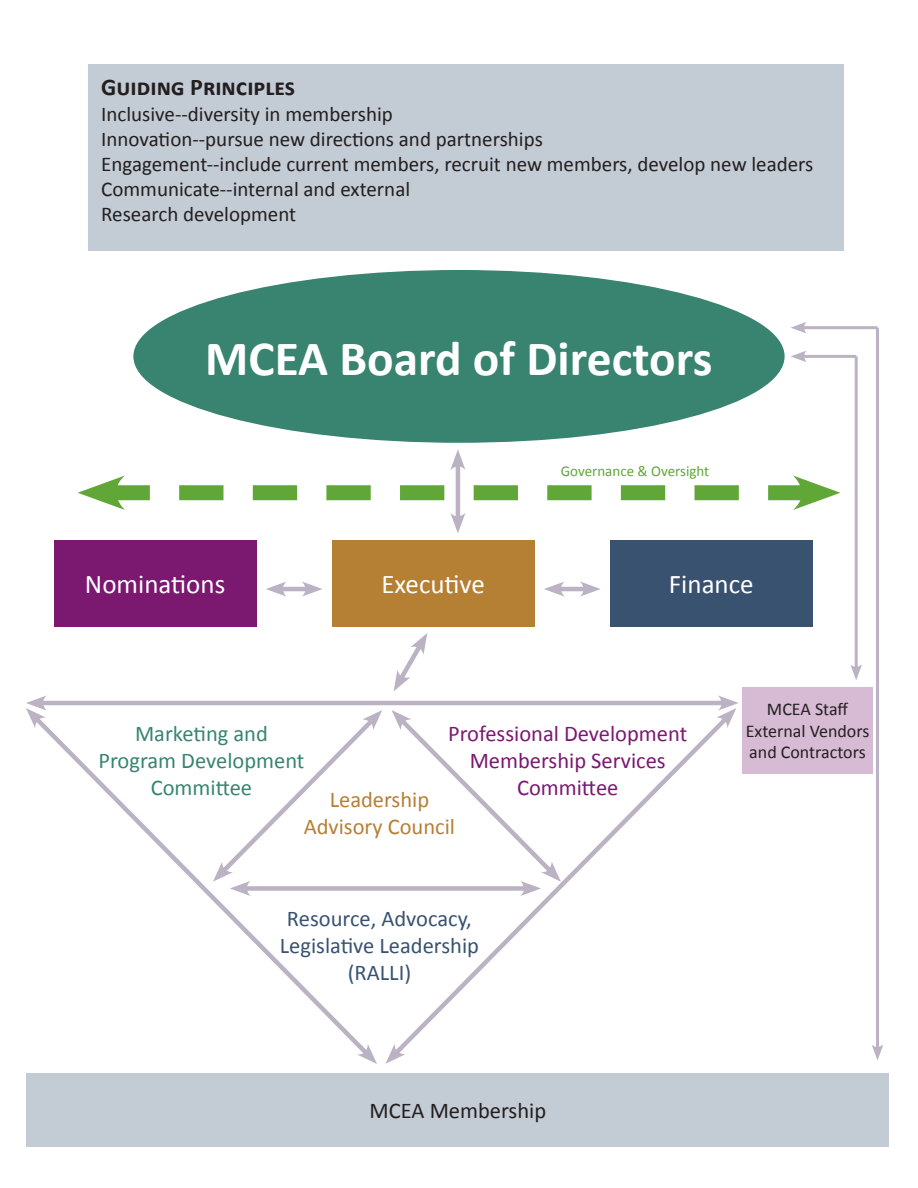
<style>
.page{position:relative;width:918px;height:1188px;background:#fff}
.page>*{position:absolute;margin:0;border:0;box-sizing:border-box;transform-origin:0 0}
.t1{font:700 49.5px "Calibri";color:#fff}
.t2{font:27px "Calibri";color:#fff}
.t3{font:700 24px "Calibri";color:#231f20}
.t4{font:22.5px "Calibri";color:#7b1870}
.t5{font:22.5px/27px "Calibri";color:#385270;text-align:center}
.t6{font:22.5px/27px "Calibri";color:#388470;text-align:center}
.t7{font:22.5px/27px "Calibri";color:#b57f34;text-align:center}
.t8{font:22.5px "Calibri";color:#231f20}
.t9{font:21px "Calibri";color:#231f20}
.t10{font:18px "Calibri";color:#231f20}
.t11{font:15px "Calibri";color:#60a737}
</style>
<div class="page">
<div style="left:88px;top:64px;width:756px;height:187px;background:#c3cbd4"></div>
<div style="left:133px;top:270px;width:652px;height:173px;background:#388470;border-radius:50%"></div>
<div style="left:54px;top:540px;width:202px;height:86px;background:#7b1870"></div>
<div style="left:332px;top:540px;width:202px;height:86px;background:#b57f34"></div>
<div style="left:610px;top:540px;width:202px;height:86px;background:#385270"></div>
<hr style="left:278px;top:587px;width:32px;height:4px;background:#bbb3c4">
<svg style="left:266px;top:581px;width:21px;height:16px"></svg>
<svg style="left:302px;top:581px;width:20px;height:16px"></svg>
<hr style="left:556px;top:587px;width:32px;height:4px;background:#bbb3c4">
<svg style="left:544px;top:582px;width:21px;height:15px"></svg>
<svg style="left:580px;top:581px;width:20px;height:16px"></svg>
<hr style="left:38px;top:701px;width:688px;height:4px;background:#bbb3c4">
<svg style="left:42px;top:726px;width:318px;height:321px"></svg>
<svg style="left:26px;top:695px;width:21px;height:33px"></svg>
<svg style="left:357px;top:1044px;width:20px;height:20px"></svg>
<svg style="left:402px;top:726px;width:318px;height:321px"></svg>
<svg style="left:385px;top:1044px;width:20px;height:20px"></svg>
<svg style="left:716px;top:695px;width:22px;height:33px"></svg>
<div style="left:242px;top:886px;width:287px;height:5px;background:#bbb3c4"></div>
<svg style="left:213px;top:710px;width:169px;height:186px"></svg>
<svg style="left:392px;top:710px;width:169px;height:186px"></svg>
<div style="left:27px;top:1073px;width:862px;height:74px;background:#c3cbd4"></div>
<div style="left:742px;top:687px;width:131px;height:86px;background:#d7bad4"></div>
<hr style="left:456px;top:462px;width:4px;height:59px;background:#bbb3c4">
<svg style="left:78px;top:476px;width:762px;height:57px"></svg>
<svg style="left:450px;top:449px;width:16px;height:21px"></svg>
<svg style="left:394px;top:633px;width:33px;height:58px"></svg>
<hr style="left:801px;top:355px;width:55px;height:3px;background:#bbb3c4">
<svg style="left:791px;top:351px;width:15px;height:11px"></svg>
<hr style="left:801px;top:326px;width:77px;height:3px;background:#bbb3c4">
<svg style="left:791px;top:322px;width:16px;height:11px"></svg>
<hr style="left:855px;top:356px;width:3px;height:314px;background:#bbb3c4">
<svg style="left:850px;top:664px;width:12px;height:16px"></svg>
<hr style="left:876px;top:328px;width:3px;height:722px;background:#bbb3c4">
<svg style="left:872px;top:1045px;width:11px;height:15px"></svg>
<p class="t3" style="left:101px;top:71px;width:195px">Guiding Principles</p>
<p class="t9" style="left:101px;top:99px;width:293px">Inclusive--diversity in membership</p>
<p class="t9" style="left:101px;top:124px;width:443px">Innovation--pursue new directions and partnerships</p>
<p class="t9" style="left:101px;top:150px;width:714px">Engagement--include current members, recruit new members, develop new leaders</p>
<p class="t9" style="left:101px;top:175px;width:310px">Communicate--internal and external</p>
<p class="t9" style="left:101px;top:200px;width:197px">Research development</p>
<p class="t1" style="left:205px;top:324px;width:509px">MCEA Board of Directors</p>
<p class="t11" style="left:561px;top:460px;width:150px">Governance &amp; Oversight</p>
<p class="t2" style="left:85px;top:566px;width:142px">Nominations</p>
<p class="t2" style="left:381px;top:566px;width:105px">Executive</p>
<p class="t2" style="left:669px;top:566px;width:86px">Finance</p>
<p class="t6" style="left:98px;top:720px;width:208px">Marketing and<br>Program Development<br>Committee</p>
<p class="t4" style="left:448px;top:718px;width:241px">Professional Development</p>
<p class="t4" style="left:470px;top:745px;width:198px">Membership Services</p>
<p class="t4" style="left:517px;top:772px;width:103px">Committee</p>
<p class="t7" style="left:304px;top:786px;width:153px">Leadership<br>Advisory Council</p>
<p class="t5" style="left:280px;top:904px;width:201px">Resource, Advocacy,<br>Legislative Leadership</p>
<p class="t5" style="left:348px;top:958px;width:65px">(RALLI)</p>
<p class="t8" style="left:370px;top:1095px;width:178px">MCEA Membership</p>
<p class="t10" style="left:767px;top:697px;width:83px">MCEA Staff</p>
<p class="t10" style="left:746px;top:718px;width:125px">External Vendors</p>
<p class="t10" style="left:749px;top:740px;width:118px">and Contractors</p>
</div>
